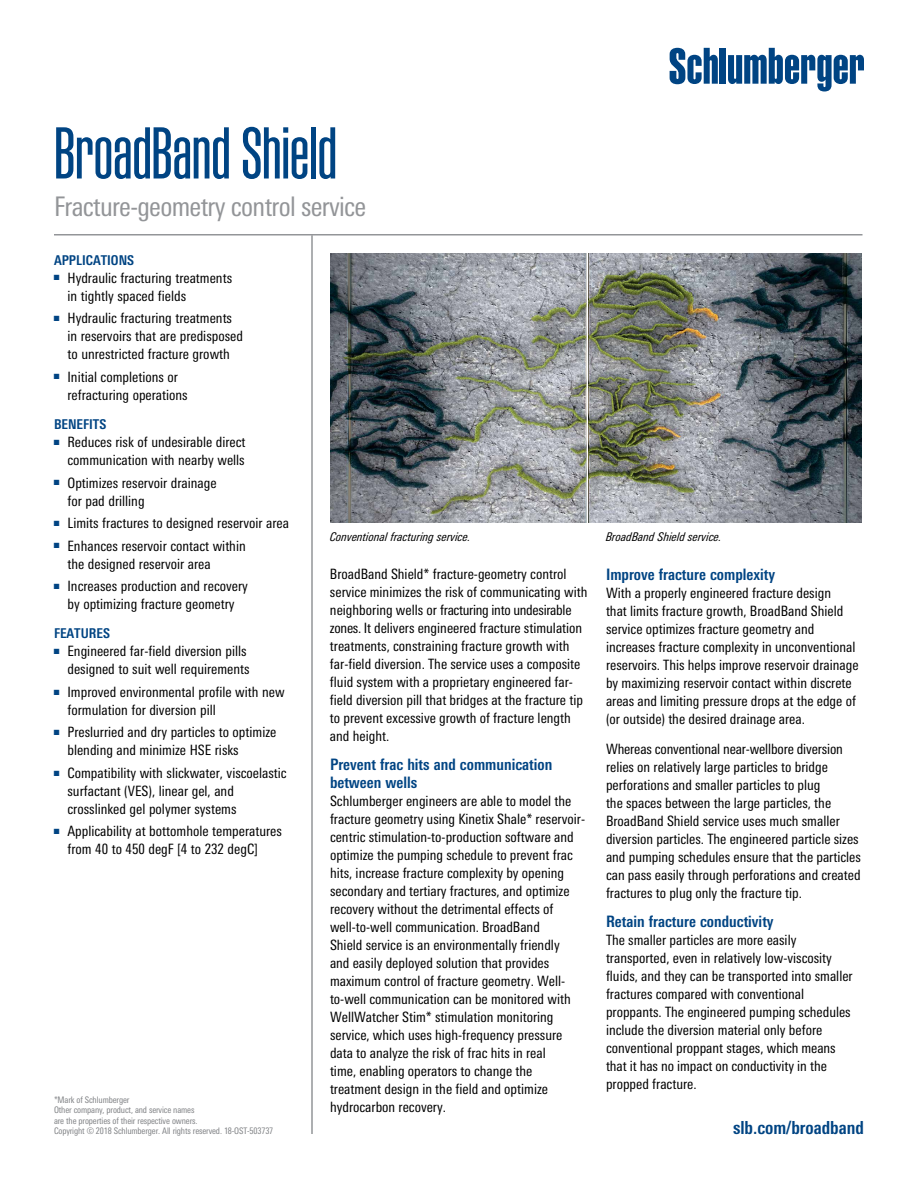
<style>
.page{position:relative;width:918px;height:1188px;background:#fff}
.page>*{position:absolute;margin:0;border:0;box-sizing:border-box;transform-origin:0 0}
.t1{font:300 72px "Schlumberger Con";letter-spacing:-.04em;color:#004483}
.t2{font:condensed 27px "Univers Next Pro";letter-spacing:-.025em;color:#939598}
.t3{font:700 condensed 18px "Univers Next Pro";color:#004483}
.t4{font:700 condensed 15.75px/18px "Univers Next Pro";color:#004483}
.t5{font:condensed 14.25px/18px "Univers Next Pro";color:#000}
.t6{font:700 condensed 13.5px "Univers Next Pro";color:#004483}
.t7{font:italic condensed 12px "Univers Next Pro";color:#000}
.t8{font:condensed 9px/10.5px "Univers Next Pro";letter-spacing:-.015em;color:#808285}
</style>
<div class="page">
<div style="left:720px;top:48px;width:6px;height:36px;background:#004483"></div>
<svg style="left:728px;top:48px;width:136px;height:44px"></svg>
<svg style="left:670px;top:48px;width:48px;height:36px"></svg>
<img style="left:588px;top:254px;width:274px;height:269px">
<hr style="left:54px;top:234px;width:808px;height:2px;background:#939598">
<hr style="left:311px;top:235px;width:2px;height:899px;background:#939598">
<svg style="left:330px;top:254px;width:256px;height:269px;background:#7e8386"></svg>
<h1 class="t1" style="left:54px;top:117px;width:287px">BroadBand Shield</h1>
<h2 class="t2" style="left:54px;top:191px;width:314px">Fracture-geometry control service</h2>
<p class="t6" style="left:54px;top:252px;width:82px">APPLICATIONS</p>
<p class="t5" style="left:68px;top:269px;width:166px;text-indent:-14px"><sup>■</sup> Hydraulic fracturing treatments in tightly spaced fields</p>
<p class="t5" style="left:68px;top:309px;width:177px;text-indent:-14px"><sup>■</sup> Hydraulic fracturing treatments in reservoirs that are predisposed to unrestricted fracture growth</p>
<p class="t5" style="left:68px;top:368px;width:122px;text-indent:-14px"><sup>■</sup> Initial completions or refracturing operations</p>
<p class="t6" style="left:54px;top:416px;width:54px">BENEFITS</p>
<p class="t5" style="left:54px;top:433px;width:193px;text-align:right"><sup>■</sup> Reduces risk of undesirable direct communication with nearby wells</p>
<p class="t5" style="left:68px;top:473px;width:151px;text-indent:-14px"><sup>■</sup> Optimizes reservoir drainage for pad drilling</p>
<p class="t5" style="left:54px;top:514px;width:237px"><sup>■</sup> Limits fractures to designed reservoir area</p>
<p class="t5" style="left:68px;top:536px;width:180px;text-indent:-14px"><sup>■</sup> Enhances reservoir contact within the designed reservoir area</p>
<p class="t5" style="left:54px;top:577px;width:195px;text-align:center"><sup>■</sup> Increases production and recovery by optimizing fracture geometry</p>
<p class="t6" style="left:54px;top:626px;width:57px">FEATURES</p>
<p class="t5" style="left:54px;top:642px;width:197px;text-align:right"><sup>■</sup> Engineered far-field diversion pills designed to suit well requirements</p>
<p class="t5" style="left:68px;top:683px;width:219px;text-indent:-14px"><sup>■</sup> Improved environmental profile with new formulation for diversion pill</p>
<p class="t5" style="left:68px;top:723px;width:210px;text-indent:-14px"><sup>■</sup> Preslurried and dry particles to optimize blending and minimize HSE risks</p>
<p class="t5" style="left:68px;top:764px;width:221px;text-indent:-14px"><sup>■</sup> Compatibility with slickwater, viscoelastic surfactant (VES), linear gel, and crosslinked gel polymer systems</p>
<p class="t5" style="left:68px;top:822px;width:216px;text-indent:-14px"><sup>■</sup> Applicability at bottomhole temperatures from 40 to 450 degF [4 to 232 degC]</p>
<p class="t8" style="left:54px;top:1094px;width:221px">*Mark of Schlumberger<br>Other company, product, and service names<br>are the properties of their respective owners.<br>Copyright © 2018 Schlumberger. All rights reserved. 18-OST-503737</p>
<p class="t7" style="left:330px;top:529px;width:142px">Conventional fracturing service.</p>
<p class="t7" style="left:606px;top:529px;width:117px">BroadBand Shield service.</p>
<p class="t5" style="left:330px;top:565px;width:259px">BroadBand Shield* fracture-geometry control service minimizes the risk of communicating with neighboring wells or fracturing into undesirable zones. It delivers engineered fracture stimulation treatments, constraining fracture growth with far-field diversion. The service uses a composite fluid system with a proprietary engineered far&shy;field diversion pill that bridges at the fracture tip to prevent excessive growth of fracture length and height.</p>
<p class="t4" style="left:330px;top:756px;width:224px">Prevent frac hits and communication between wells</p>
<p class="t5" style="left:330px;top:792px;width:257px">Schlumberger engineers are able to model the fracture geometry using Kinetix Shale* reservoir&shy;centric stimulation-to-production software and optimize the pumping schedule to prevent frac hits, increase fracture complexity by opening secondary and tertiary fractures, and optimize recovery without the detrimental effects of well-to-well communication. BroadBand<br>Shield service is an environmentally friendly<br>and easily deployed solution that provides maximum control of fracture geometry. Well&shy;to-well communication can be monitored with WellWatcher Stim* stimulation monitoring service, which uses high-frequency pressure data to analyze the risk of frac hits in real<br>time, enabling operators to change the treatment design in the field and optimize hydrocarbon recovery.</p>
<p class="t4" style="left:606px;top:565px;width:171px">Improve fracture complexity</p>
<p class="t5" style="left:606px;top:584px;width:254px">With a properly engineered fracture design<br>that limits fracture growth, BroadBand Shield service optimizes fracture geometry and increases fracture complexity in unconventional reservoirs. This helps improve reservoir drainage by maximizing reservoir contact within discrete areas and limiting pressure drops at the edge of (or outside) the desired drainage area.</p>
<p class="t5" style="left:606px;top:739px;width:256px">Whereas conventional near-wellbore diversion relies on relatively large particles to bridge perforations and smaller particles to plug<br>the spaces between the large particles, the BroadBand Shield service uses much smaller diversion particles. The engineered particle sizes and pumping schedules ensure that the particles can pass easily through perforations and created fractures to plug only the fracture tip.</p>
<p class="t4" style="left:606px;top:912px;width:169px">Retain fracture conductivity</p>
<p class="t5" style="left:606px;top:931px;width:248px">The smaller particles are more easily transported, even in relatively low-viscosity fluids, and they can be transported into smaller fractures compared with conventional proppants. The engineered pumping schedules include the diversion material only before conventional proppant stages, which means that it has no impact on conductivity in the propped fracture.</p>
<p class="t3" style="left:733px;top:1117px;width:132px">slb.com/broadband</p>
</div>
